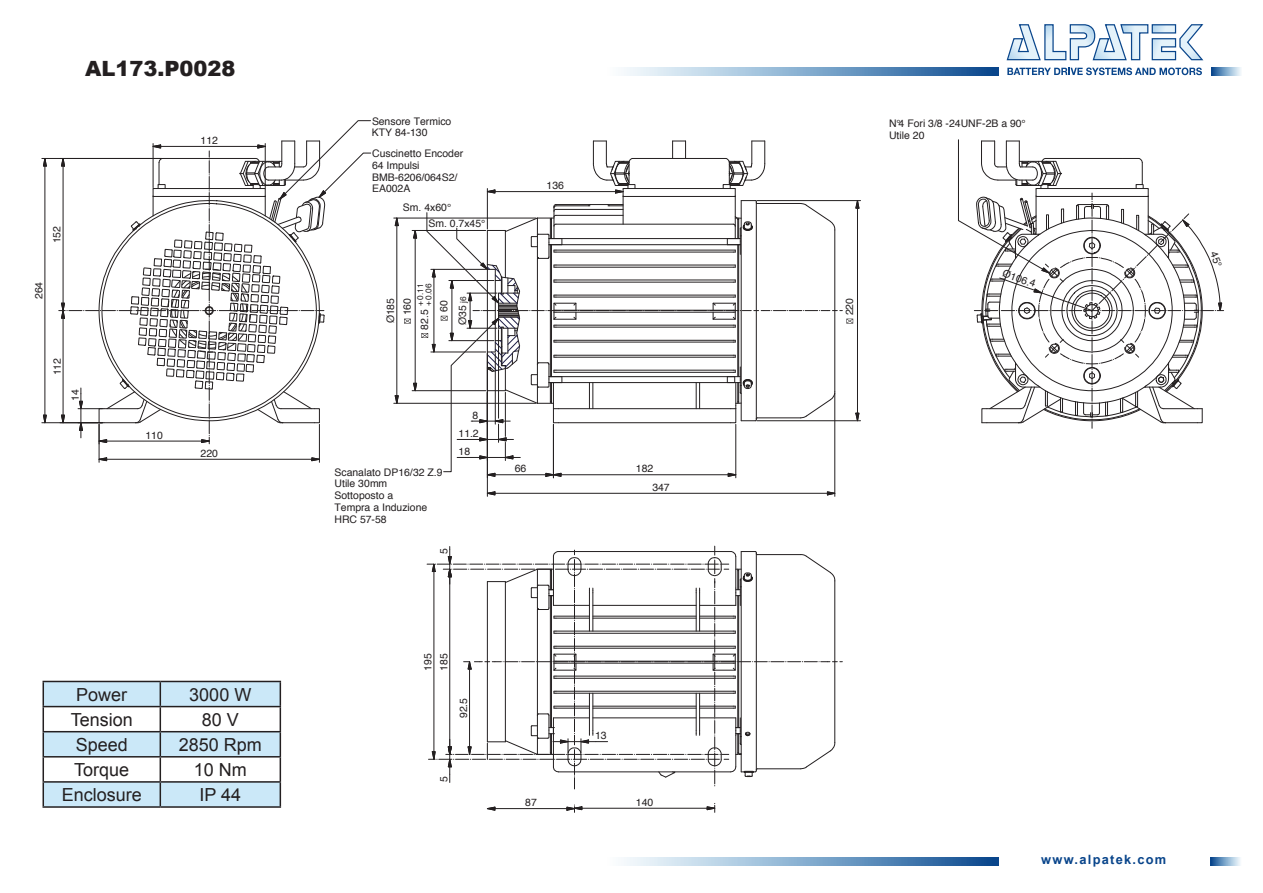
<style>
.page{position:relative;width:1263px;height:893px;background:#fff}
.page>*{position:absolute;margin:0;border:0;box-sizing:border-box;transform-origin:0 0}
.t1{font:900 21px "Arial";color:#231f20}
.t2{font:18px "Arial";color:#231f20}
.t3{font:700 12.9px "Arial";letter-spacing:.1em;color:#09458b}
.t4{font:10.5px/11.7px "Helvetica";letter-spacing:-.005em;color:#231f20}
.t5{font:8.25px "Helvetica";color:#231f20}
</style>
<div class="page">
<svg style="left:1006px;top:24px;width:198px;height:37px"></svg>
<svg style="left:1007px;top:68px;width:195px;height:7px"></svg>
<svg style="left:624px;top:67px;width:375px;height:8px;background:#80a6ca"></svg>
<svg style="left:1211px;top:67px;width:30px;height:8px"></svg>
<svg style="left:624px;top:857px;width:375px;height:8px;background:#80a6ca"></svg>
<svg style="left:1211px;top:857px;width:29px;height:8px"></svg>
<svg style="left:43px;top:681px;width:238px;height:125px"></svg>
<hr style="left:43px;top:806px;width:117px;height:2px;background:#231f20">
<hr style="left:160px;top:806px;width:121px;height:2px;background:#231f20">
<svg style="left:486px;top:491px;width:10px;height:5px"></svg>
<svg style="left:827px;top:491px;width:9px;height:5px"></svg>
<hr style="left:495px;top:493px;width:332px;height:1px;background:#231f20">
<hr style="left:834px;top:393px;width:1px;height:103px;background:#231f20">
<hr style="left:487px;top:392px;width:1px;height:104px;background:#231f20">
<hr style="left:757px;top:420px;width:103px;height:1px;background:#231f20">
<hr style="left:757px;top:200px;width:103px;height:1px;background:#231f20">
<svg style="left:98px;top:457px;width:9px;height:4px"></svg>
<svg style="left:311px;top:457px;width:8px;height:4px"></svg>
<hr style="left:107px;top:459px;width:205px;height:1px;background:#231f20">
<hr style="left:99px;top:424px;width:1px;height:38px;background:#231f20">
<hr style="left:319px;top:424px;width:1px;height:38px;background:#231f20">
<hr style="left:553px;top:424px;width:1px;height:54px;background:#231f20">
<hr style="left:735px;top:424px;width:1px;height:54px;background:#231f20">
<svg style="left:43px;top:159px;width:4px;height:8px"></svg>
<svg style="left:43px;top:415px;width:4px;height:9px"></svg>
<hr style="left:45px;top:166px;width:1px;height:249px;background:#231f20">
<hr style="left:42px;top:422px;width:60px;height:1px;background:#231f20">
<hr style="left:42px;top:158px;width:120px;height:1px;background:#231f20">
<svg style="left:394px;top:141px;width:465px;height:336px"></svg>
<svg style="left:59px;top:120px;width:312px;height:324px"></svg>
<hr style="left:161px;top:146px;width:97px;height:1px;background:#231f20">
<hr style="left:153px;top:144px;width:1px;height:44px;background:#231f20">
<hr style="left:265px;top:144px;width:1px;height:44px;background:#231f20">
<svg style="left:706px;top:803px;width:10px;height:9px"></svg>
<hr style="left:582px;top:808px;width:125px;height:1px;background:#231f20">
<svg style="left:486px;top:806px;width:10px;height:5px"></svg>
<svg style="left:566px;top:805px;width:16px;height:7px"></svg>
<hr style="left:495px;top:808px;width:72px;height:1px;background:#231f20">
<svg style="left:427px;top:546px;width:415px;height:243px"></svg>
<svg style="left:958px;top:139px;width:265px;height:289px"></svg>
<p class="t1" style="left:85px;top:53px;width:152px">AL173.P0028</p>
<p class="t4" style="left:201px;top:135px;width:19px">112</p>
<p class="t4" style="left:51px;top:243px;width:19px;rotate:-90deg">152</p>
<p class="t4" style="left:33px;top:299px;width:19px;rotate:-90deg">264</p>
<p class="t4" style="left:52px;top:375px;width:19px;rotate:-90deg">112</p>
<p class="t4" style="left:70px;top:401px;width:13px;rotate:-90deg">14</p>
<p class="t4" style="left:146px;top:429px;width:19px">110</p>
<p class="t4" style="left:201px;top:448px;width:19px">220</p>
<p class="t2" style="left:76px;top:682px;width:53px">Power</p>
<p class="t2" style="left:189px;top:682px;width:64px">3000 W</p>
<p class="t2" style="left:71px;top:708px;width:64px">Tension</p>
<p class="t2" style="left:202px;top:708px;width:39px">80 V</p>
<p class="t2" style="left:76px;top:733px;width:54px">Speed</p>
<p class="t2" style="left:179px;top:733px;width:85px">2850 Rpm</p>
<p class="t2" style="left:74px;top:758px;width:57px">Torque</p>
<p class="t2" style="left:194px;top:758px;width:55px">10 Nm</p>
<p class="t2" style="left:62px;top:783px;width:82px">Enclosure</p>
<p class="t2" style="left:199px;top:783px;width:43px">IP 44</p>
<p class="t4" style="left:372px;top:115px;width:81px">Sensore Termico<br>KTY 84-130</p>
<p class="t4" style="left:372px;top:148px;width:93px">Cuscinetto Encoder<br>64 Impulsi<br>BMB-6206/064S2/<br>EA002A</p>
<p class="t4" style="left:428px;top:200px;width:59px;line-height:15.5px;text-indent:-26px">Sm. 4x60°<br>Sm. 0.7x45°</p>
<p class="t4" style="left:385px;top:323px;width:27px;rotate:-90deg">Ø185</p>
<p class="t5" style="left:422px;top:329px;width:48px;rotate:-90deg"><sup>82.5</sup> + 0.06</p>
<p class="t5" style="left:414px;top:306px;width:24px;rotate:-90deg">+ 0.11</p>
<p class="t4" style="left:402px;top:315px;width:19px;rotate:-90deg">160</p>
<p class="t5" style="left:457px;top:303px;width:8px;rotate:-90deg">j6</p>
<p class="t4" style="left:435px;top:325px;width:26px;line-height:18.6px;text-indent:13px;rotate:-90deg">60<br>Ø35</p>
<p class="t4" style="left:547px;top:180px;width:19px">136</p>
<p class="t4" style="left:335px;top:466px;width:110px">Scanalato DP16/32 Z.9<br>Utile 30mm<br>Sottoposto a<br>Tempra a Induzione<br>HRC 57-58</p>
<p class="t4" style="left:438px;top:554px;width:7px;rotate:-90deg">5</p>
<p class="t4" style="left:458px;top:406px;width:22px;line-height:18.1px;text-align:justify;text-indent:14px">8<br>11.2<br>18</p>
<p class="t4" style="left:515px;top:463px;width:13px">66</p>
<p class="t4" style="left:636px;top:463px;width:19px">182</p>
<p class="t4" style="left:652px;top:482px;width:19px">347</p>
<p class="t4" style="left:422px;top:670px;width:19px;rotate:-90deg">195</p>
<p class="t4" style="left:438px;top:670px;width:19px;rotate:-90deg">185</p>
<p class="t4" style="left:458px;top:718px;width:22px;rotate:-90deg">92.5</p>
<p class="t4" style="left:438px;top:782px;width:7px;rotate:-90deg">5</p>
<p class="t4" style="left:595px;top:730px;width:13px">13</p>
<p class="t4" style="left:525px;top:797px;width:13px">87</p>
<p class="t4" style="left:636px;top:797px;width:19px">140</p>
<p class="t4" style="left:889px;top:118px;width:138px">N°4 Fori 3/8 -24UNF-2B a 90°<br>Utile 20</p>
<p class="t4" style="left:844px;top:315px;width:19px;rotate:-90deg">220</p>
<p class="t4" style="left:1005px;top:267px;width:36px;rotate:19deg">Ø106.4</p>
<p class="t3" style="left:1041px;top:851px;width:127px">www.alpatek.com</p>
</div>
